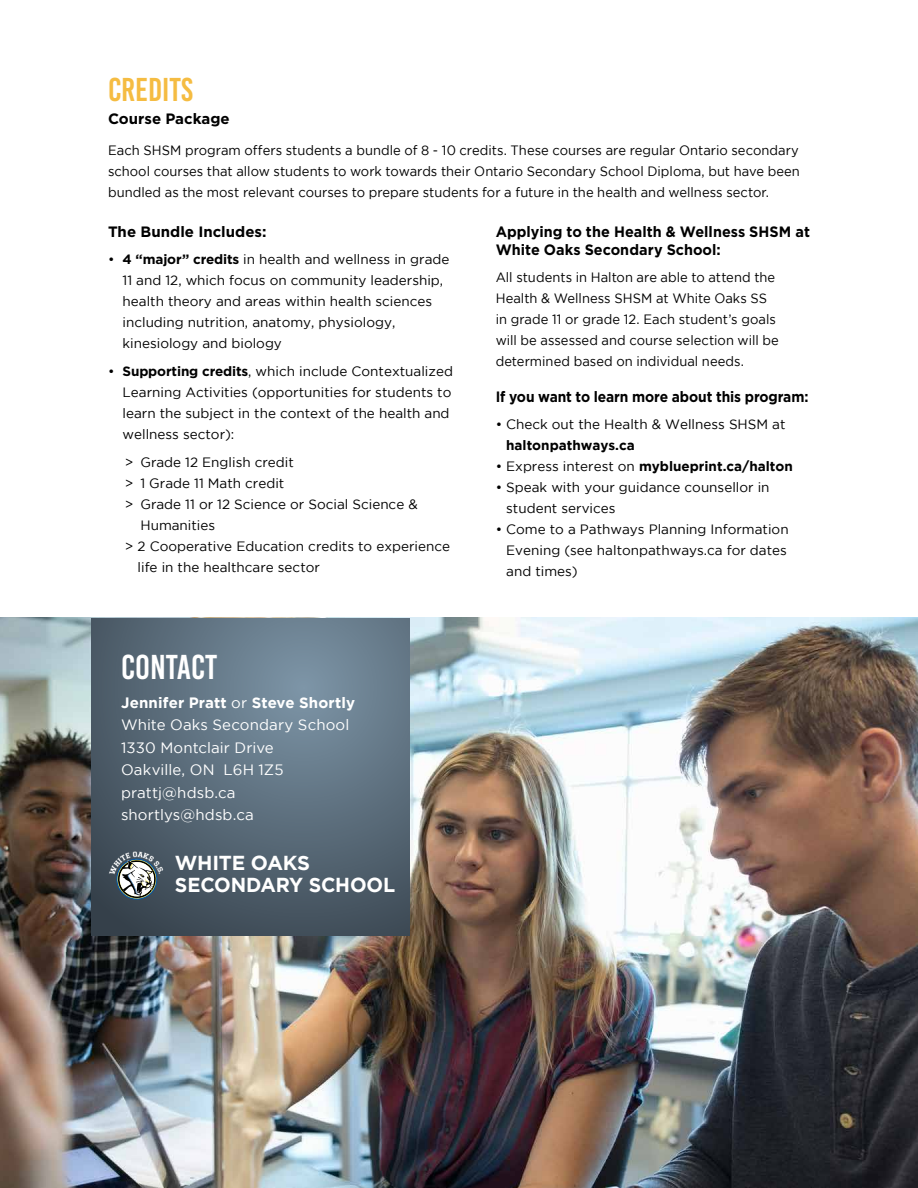
<style>
.page{position:relative;width:918px;height:1188px;background:#fff}
.page>*{position:absolute;margin:0;border:0;box-sizing:border-box;transform-origin:0 0}
.t1{font:34.5px "Bebas Kai";color:#fff}
.t2{font:33px "Bebas Kai";color:#f5bc42}
.t3{font:700 20.25px/22.2px "Gotham";letter-spacing:-.01em;color:#fff}
.t4{font:15px/22.5px "Gotham";letter-spacing:.01em;color:#fff}
.t5{font:700 15px/18px "Gotham";color:#000;scale:.96 1}
.t6{font:700 15px "Gotham";color:#000;scale:.92 1}
.t7{font:700 15px "Gotham";color:#000}
.t8{font:13.5px/21px "Gotham";color:#000}
.t9{font:13.5px/21px "Gotham";color:#000;text-align:justify;scale:.96 1}
.t10{font:700 13.5px "Gotham";color:#000}
.s1{font-weight:700}
.s2{font-weight:400}
</style>
<div class="page">
<img style="left:0;top:618px;width:918px;height:570px">
<svg style="left:91px;top:618px;width:319px;height:317px;background:#596b79"></svg>
<svg style="left:109px;top:851px;width:54px;height:52px"></svg>
<h2 class="t2" style="left:108px;top:72px;width:86px">CREDITS</h2>
<p class="t7" style="left:108px;top:109px;width:123px">Course Package</p>
<p class="t9" style="left:108px;top:140px;width:722px">Each SHSM program offers students a bundle of 8 - 10 credits. These courses are regular Ontario secondary school courses that allow students to work towards their Ontario Secondary School Diploma, but have been bundled as the most relevant courses to prepare students for a future in the health and wellness sector.</p>
<p class="t7" style="left:108px;top:221px;width:160px">The Bundle Includes:</p>
<p class="t8" style="left:123px;top:249px;width:328px;text-indent:-15px">• <span class="s1">4 “major” credits</span> in health and wellness in grade 11 and 12, which focus on community leadership, health theory and areas within health sciences including nutrition, anatomy, physiology, kinesiology and biology</p>
<p class="t8" style="left:123px;top:361px;width:332px;text-indent:-15px">• <span class="s1">Supporting credits</span>, which include Contextualized Learning Activities (opportunities for students to learn the subject in the context of the health and wellness sector):</p>
<p class="t8" style="left:125px;top:451px;width:171px">&gt; Grade 12 English credit</p>
<p class="t8" style="left:125px;top:472px;width:161px">&gt; 1 Grade 11 Math credit</p>
<p class="t8" style="left:125px;top:493px;width:294px">&gt; Grade 11 or 12 Science or Social Science &amp;</p>
<p class="t8" style="left:140px;top:514px;width:76px">Humanities</p>
<p class="t8" style="left:125px;top:535px;width:327px">&gt; 2 Cooperative Education credits to experience</p>
<p class="t8" style="left:138px;top:556px;width:184px">life in the healthcare sector</p>
<h1 class="t1" style="left:121px;top:649px;width:98px">CONTACT</h1>
<p class="t4" style="left:121px;top:691px;width:236px"><span class="s1">Jennifer Pratt</span> or <span class="s1">Steve Shortly<br></span>White Oaks Secondary School<br>1330 Montclair Drive<br>Oakville, ON L6H 1Z5 prattj@hdsb.ca shortlys@hdsb.ca</p>
<h3 class="t3" style="left:175px;top:851px;width:222px">WHITE OAKS<br>SECONDARY SCHOOL</h3>
<p class="t5" style="left:496px;top:222px;width:329px">Applying to the Health &amp; Wellness SHSM at<br>White Oaks Secondary School:</p>
<p class="t9" style="left:496px;top:267px;width:296px;text-align:left">All students in Halton are able to attend the Health &amp; Wellness SHSM at White Oaks SS in grade 11 or grade 12. Each student’s goals will be assessed and course selection will be determined based on individual needs.</p>
<p class="t6" style="left:496px;top:387px;width:342px">If you want to learn more about this program:</p>
<p class="t8" style="left:496px;top:414px;width:291px">• Check out the Health &amp; Wellness SHSM at</p>
<p class="t10" style="left:506px;top:438px;width:130px">haltonpathways.ca</p>
<p class="t10" style="left:496px;top:459px;width:299px"><span class="s2">• Express interest on</span> myblueprint.ca/halton</p>
<p class="t8" style="left:506px;top:477px;width:265px;text-indent:-11px">• Speak with your guidance counsellor in student services</p>
<p class="t8" style="left:506px;top:519px;width:284px;text-indent:-11px">• Come to a Pathways Planning Information<br>Evening (see haltonpathways.ca for dates and times)</p>
</div>
